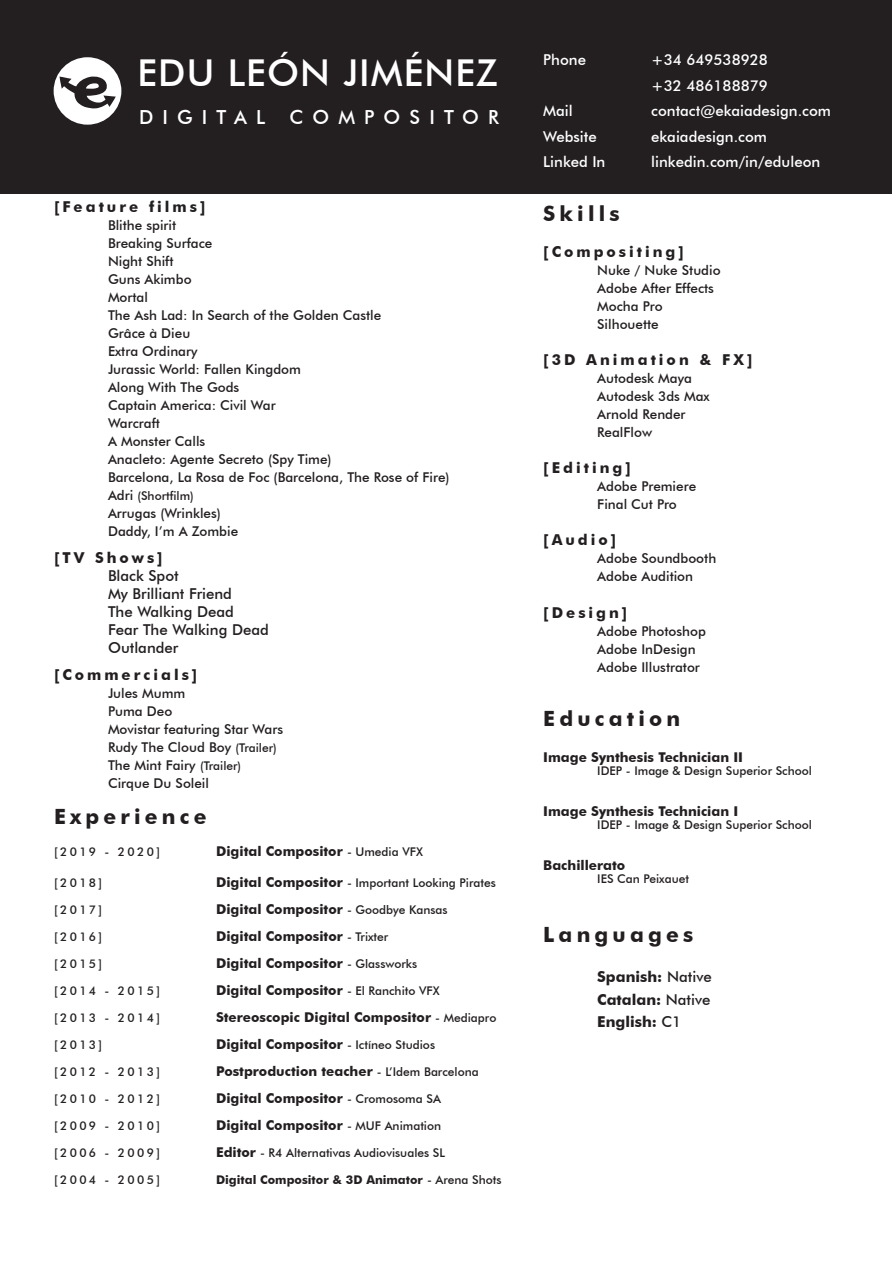
<style>
.page{position:relative;width:893px;height:1263px;background:#fff}
.page>*{position:absolute;margin:0;border:0;box-sizing:border-box;transform-origin:0 0}
.t1{font:500 37.05px "Futura BT";letter-spacing:.03em;color:#fff}
.t2{font:700 21px "Futura BT";letter-spacing:.2em;color:#231f20}
.t3{font:500 19.35px "Futura BT";letter-spacing:.47em;color:#fff}
.t4{font:500 15px "Futura BT";color:#fff}
.t5{font:700 15px "Futura BT";letter-spacing:.2em;color:#231f20}
.t6{font:500 15px "Futura BT";color:#231f20}
.t7{font:700 15px "Futura BT";color:#231f20}
.t8{font:500 13.5px "Futura BT";color:#231f20}
.t9{font:700 13.5px "Futura BT";color:#231f20}
.t10{font:500 12px "Futura BT";color:#231f20}
.t11{font:500 12px "Futura BT";letter-spacing:.2em;color:#231f20}
.t12{font:700 12px "Futura BT";color:#231f20}
.s1{font-size:13.5px}
.s2{font-size:12px}
.s3{font-weight:500;font-size:12px}
.s4{font-weight:700;font-size:13.5px}
.s5{font-weight:500}
</style>
<div class="page">
<div style="left:0;top:0;width:892px;height:193px;background:#231f20"></div>
<svg style="left:54px;top:57px;width:67px;height:68px"></svg>
<p class="t1" style="left:137px;top:50px;width:362px">EDU LEÓN JIMÉNEZ</p>
<p class="t3" style="left:139px;top:106px;width:361px">DIGITAL COMPOSITOR</p>
<p class="t5" style="left:54px;top:198px;width:153px">[Feature films]</p>
<p class="t8" style="left:108px;top:217px;width:70px">Blithe spirit</p>
<p class="t8" style="left:108px;top:235px;width:106px">Breaking Surface</p>
<p class="t8" style="left:108px;top:253px;width:67px">Night Shift</p>
<p class="t8" style="left:108px;top:271px;width:85px">Guns Akimbo</p>
<p class="t8" style="left:108px;top:289px;width:42px">Mortal</p>
<p class="t8" style="left:108px;top:307px;width:275px">The Ash Lad: In Search of the Golden Castle</p>
<p class="t8" style="left:108px;top:325px;width:84px">Grâce à Dieu</p>
<p class="t8" style="left:108px;top:343px;width:91px">Extra Ordinary</p>
<p class="t8" style="left:108px;top:361px;width:194px">Jurassic World: Fallen Kingdom</p>
<p class="t8" style="left:108px;top:379px;width:133px">Along With The Gods</p>
<p class="t8" style="left:108px;top:397px;width:169px">Captain America: Civil War</p>
<p class="t8" style="left:108px;top:415px;width:53px">Warcraft</p>
<p class="t8" style="left:108px;top:433px;width:99px">A Monster Calls</p>
<p class="t8" style="left:108px;top:451px;width:225px">Anacleto: Agente Secreto (Spy Time)</p>
<p class="t8" style="left:108px;top:469px;width:343px">Barcelona, La Rosa de Foc (Barcelona, The Rose of Fire)</p>
<p class="t10" style="left:108px;top:489px;width:87px"><span class="s1">Adri</span> (Shortfilm)</p>
<p class="t8" style="left:108px;top:505px;width:114px">Arrugas (Wrinkles)</p>
<p class="t8" style="left:108px;top:523px;width:132px">Daddy, I’m A Zombie</p>
<p class="t5" style="left:54px;top:549px;width:110px">[TV Shows]</p>
<p class="t6" style="left:108px;top:567px;width:72px">Black Spot</p>
<p class="t6" style="left:108px;top:585px;width:126px">My Brilliant Friend</p>
<p class="t6" style="left:108px;top:603px;width:127px">The Walking Dead</p>
<p class="t6" style="left:108px;top:621px;width:162px">Fear The Walking Dead</p>
<p class="t6" style="left:108px;top:639px;width:72px">Outlander</p>
<p class="t5" style="left:54px;top:666px;width:145px">[Commercials]</p>
<p class="t8" style="left:108px;top:685px;width:79px">Jules Mumm</p>
<p class="t8" style="left:108px;top:703px;width:66px">Puma Deo</p>
<p class="t8" style="left:108px;top:721px;width:177px">Movistar featuring Star Wars</p>
<p class="t8" style="left:108px;top:739px;width:170px">Rudy The Cloud Boy <span class="s2">(Trailer)</span></p>
<p class="t8" style="left:108px;top:757px;width:135px">The Mint Fairy <span class="s2">(Trailer)</span></p>
<p class="t8" style="left:108px;top:775px;width:103px">Cirque Du Soleil</p>
<p class="t2" style="left:54px;top:804px;width:154px">Experience</p>
<p class="t11" style="left:54px;top:844px;width:108px">[2019 - 2020]</p>
<p class="t9" style="left:216px;top:843px;width:208px">Digital Compositor <span class="s3">- Umedia VFX</span></p>
<p class="t10" style="left:54px;top:876px;width:50px">[2018]</p>
<p class="t10" style="left:216px;top:876px;width:281px"><span class="s4">Digital Compositor</span> - Important Looking Pirates</p>
<p class="t10" style="left:54px;top:903px;width:50px">[2017]</p>
<p class="t9" style="left:216px;top:901px;width:233px">Digital Compositor <span class="s3">- Goodbye Kansas</span></p>
<p class="t10" style="left:54px;top:930px;width:50px">[2016]</p>
<p class="t9" style="left:216px;top:928px;width:174px">Digital Compositor <span class="s3">- Trixter</span></p>
<p class="t10" style="left:54px;top:957px;width:50px">[2015]</p>
<p class="t9" style="left:216px;top:955px;width:203px">Digital Compositor <span class="s3">- Glassworks</span></p>
<p class="t11" style="left:54px;top:984px;width:108px">[2014 - 2015]</p>
<p class="t9" style="left:216px;top:982px;width:225px">Digital Compositor <span class="s3">- El Ranchito VFX</span></p>
<p class="t11" style="left:54px;top:1011px;width:108px">[2013 - 2014]</p>
<p class="t9" style="left:216px;top:1009px;width:282px">Stereoscopic Digital Compositor <span class="s3">- Mediapro</span></p>
<p class="t10" style="left:54px;top:1038px;width:50px">[2013]</p>
<p class="t9" style="left:216px;top:1036px;width:221px">Digital Compositor <span class="s3">- Ictíneo Studios</span></p>
<p class="t11" style="left:54px;top:1065px;width:108px">[2012 - 2013]</p>
<p class="t9" style="left:216px;top:1063px;width:264px">Postproduction teacher <span class="s3">- L’Idem Barcelona</span></p>
<p class="t11" style="left:54px;top:1092px;width:108px">[2010 - 2012]</p>
<p class="t9" style="left:216px;top:1090px;width:226px">Digital Compositor <span class="s3">- Cromosoma SA</span></p>
<p class="t11" style="left:54px;top:1119px;width:108px">[2009 - 2010]</p>
<p class="t9" style="left:216px;top:1117px;width:227px">Digital Compositor <span class="s3">- MUF Animation</span></p>
<p class="t11" style="left:54px;top:1146px;width:108px">[2006 - 2009]</p>
<p class="t10" style="left:216px;top:1146px;width:231px"><span class="s4">Editor</span> - R4 Alternativas Audiovisuales SL</p>
<p class="t11" style="left:54px;top:1173px;width:108px">[2004 - 2005]</p>
<p class="t12" style="left:216px;top:1173px;width:287px">Digital Compositor &amp; 3D Animator <span class="s5">- Arena Shots</span></p>
<p class="t4" style="left:543px;top:51px;width:44px">Phone</p>
<p class="t4" style="left:651px;top:51px;width:118px">+34 649538928</p>
<p class="t4" style="left:651px;top:76px;width:118px">+32 486188879</p>
<p class="t4" style="left:543px;top:102px;width:31px">Mail</p>
<p class="t4" style="left:651px;top:102px;width:181px">contact@ekaiadesign.com</p>
<p class="t4" style="left:543px;top:127px;width:55px">Website</p>
<p class="t4" style="left:651px;top:127px;width:117px">ekaiadesign.com</p>
<p class="t4" style="left:543px;top:153px;width:64px">Linked In</p>
<p class="t4" style="left:651px;top:153px;width:171px">linkedin.com/in/eduleon</p>
<p class="t2" style="left:543px;top:201px;width:78px">Skills</p>
<p class="t5" style="left:543px;top:243px;width:142px">[Compositing]</p>
<p class="t8" style="left:597px;top:262px;width:125px">Nuke / Nuke Studio</p>
<p class="t8" style="left:597px;top:280px;width:118px">Adobe After Effects</p>
<p class="t8" style="left:597px;top:298px;width:67px">Mocha Pro</p>
<p class="t8" style="left:597px;top:316px;width:63px">Silhouette</p>
<p class="t5" style="left:543px;top:351px;width:211px">[3D Animation &amp; FX]</p>
<p class="t8" style="left:597px;top:370px;width:96px">Autodesk Maya</p>
<p class="t8" style="left:597px;top:388px;width:114px">Autodesk 3ds Max</p>
<p class="t8" style="left:597px;top:406px;width:90px">Arnold Render</p>
<p class="t8" style="left:597px;top:424px;width:56px">RealFlow</p>
<p class="t5" style="left:543px;top:459px;width:89px">[Editing]</p>
<p class="t8" style="left:597px;top:478px;width:100px">Adobe Premiere</p>
<p class="t8" style="left:597px;top:496px;width:81px">Final Cut Pro</p>
<p class="t5" style="left:543px;top:531px;width:75px">[Audio]</p>
<p class="t8" style="left:597px;top:550px;width:121px">Adobe Soundbooth</p>
<p class="t8" style="left:597px;top:568px;width:97px">Adobe Audition</p>
<p class="t5" style="left:543px;top:603px;width:86px">[Design]</p>
<p class="t8" style="left:597px;top:622px;width:110px">Adobe Photoshop</p>
<p class="t8" style="left:597px;top:640px;width:100px">Adobe InDesign</p>
<p class="t8" style="left:597px;top:658px;width:104px">Adobe Illustrator</p>
<p class="t2" style="left:543px;top:705px;width:138px">Education</p>
<p class="t9" style="left:543px;top:748px;width:201px">Image Synthesis Technician II</p>
<p class="t10" style="left:597px;top:763px;width:216px">IDEP - Image &amp; Design Superior School</p>
<p class="t9" style="left:543px;top:802px;width:197px">Image Synthesis Technician I</p>
<p class="t10" style="left:597px;top:817px;width:216px">IDEP - Image &amp; Design Superior School</p>
<p class="t9" style="left:543px;top:856px;width:84px">Bachillerato</p>
<p class="t10" style="left:597px;top:871px;width:93px">IES Can Peixauet</p>
<p class="t2" style="left:543px;top:921px;width:152px">Languages</p>
<p class="t7" style="left:597px;top:967px;width:116px">Spanish: <span class="s5">Native</span></p>
<p class="t7" style="left:597px;top:990px;width:115px">Catalan: <span class="s5">Native</span></p>
<p class="t7" style="left:597px;top:1012px;width:86px">English: <span class="s5">C1</span></p>
</div>
